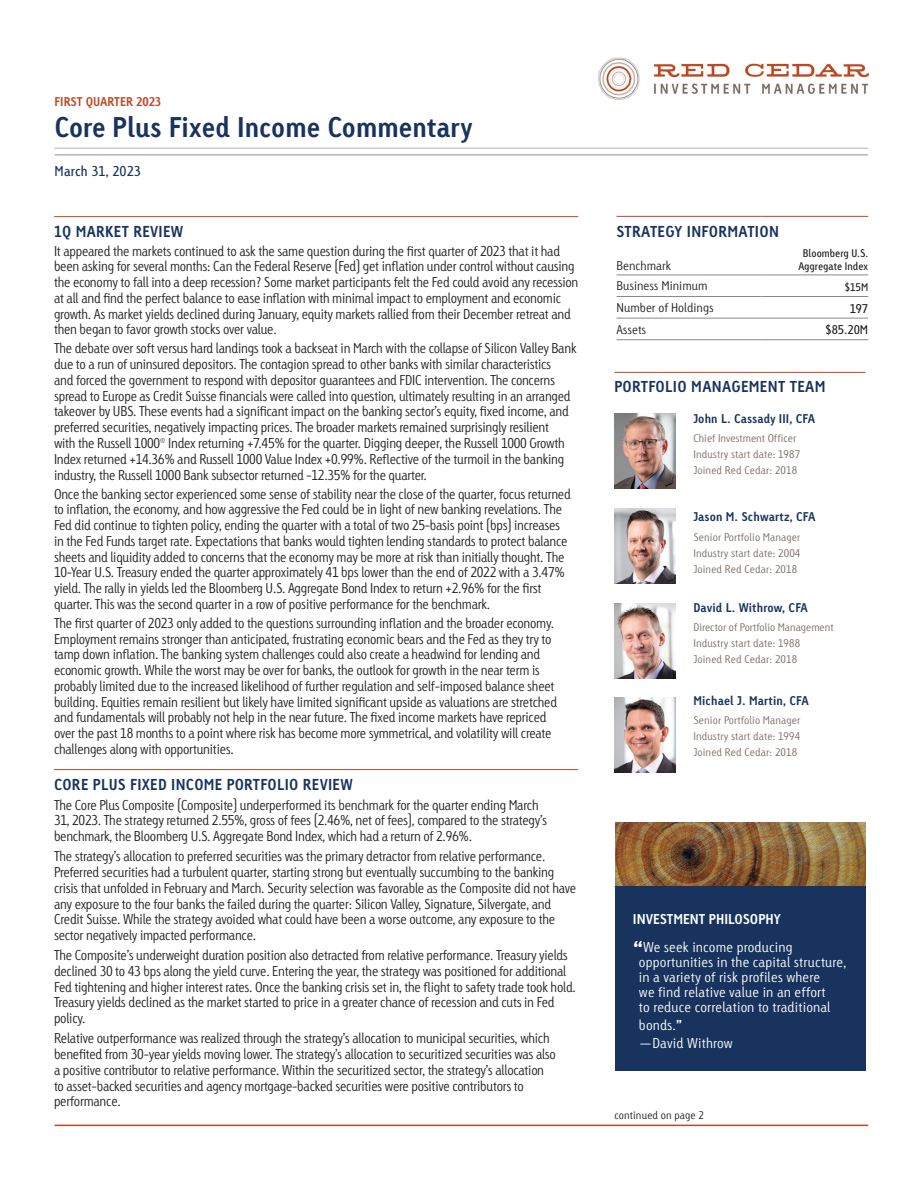
<style>
.page{position:relative;width:918px;height:1188px;background:#fff}
.page>*{position:absolute;margin:0;border:0;box-sizing:border-box;transform-origin:0 0}
.t1{font:700 27px "Tetria LT Pro";color:#18345e}
.t2{font:700 15px "Tetria LT Pro";letter-spacing:.02em;color:#18345e}
.t3{font:300 13.5px/15.8px "Tetria LT Pro";letter-spacing:-.02em;color:#231f20;scale:.95 1}
.t4{font:300 13.5px/15px "Tetria LT Pro";letter-spacing:.01em;color:#fff}
.t5{font:13.5px "Tetria LT Pro";letter-spacing:.01em;color:#18345e}
.t6{font:700 12px "Tetria LT Pro";letter-spacing:.01em;color:#18345e}
.t7{font:300 12px "Tetria LT Pro";color:#231f20}
.t8{font:700 12px "Tetria LT Pro";color:#ba4925}
.t9{font:12px "Tetria LT Pro";color:#231f20}
.t10{font:300 10.5px/16px "Tetria LT Pro";letter-spacing:.01em;color:#796d65;text-align:justify}
.t11{font:10.5px/12.6px "Tetria LT Pro";color:#231f20;text-align:center}
.t12{font:300 10.5px "Tetria LT Pro";letter-spacing:.01em;color:#231f20}
.s1{font-weight:700}
.s2{font-weight:700;font-size:22.5px}
</style>
<div class="page">
<hr style="left:54px;top:216px;width:524px;height:1px;background:#ba4925">
<hr style="left:54px;top:769px;width:524px;height:1px;background:#ba4925">
<hr style="left:617px;top:216px;width:143px;height:1px;background:#ba4925">
<hr style="left:760px;top:216px;width:108px;height:1px;background:#ba4925">
<hr style="left:617px;top:275px;width:143px;height:1px;background:#908884">
<hr style="left:760px;top:275px;width:108px;height:1px;background:#908884">
<hr style="left:617px;top:296px;width:143px;height:1px;background:#908884">
<hr style="left:760px;top:296px;width:108px;height:1px;background:#908884">
<hr style="left:617px;top:318px;width:143px;height:1px;background:#908884">
<hr style="left:760px;top:318px;width:108px;height:1px;background:#908884">
<hr style="left:617px;top:339px;width:143px;height:1px;background:#908884">
<hr style="left:760px;top:339px;width:108px;height:1px;background:#908884">
<hr style="left:55px;top:154px;width:813px;height:2px;background:#908884">
<hr style="left:55px;top:148px;width:813px;height:1px;background:#908884">
<img style="left:615px;top:823px;width:251px;height:64px">
<div style="left:615px;top:887px;width:251px;height:184px;background:#18345e"></div>
<img style="left:598px;top:58px;width:270px;height:41px">
<hr style="left:615px;top:372px;width:251px;height:1px;background:#ba4925">
<img style="left:615px;top:509px;width:60px;height:75px">
<img style="left:615px;top:698px;width:60px;height:75px">
<img style="left:615px;top:414px;width:60px;height:75px">
<hr style="left:55px;top:1125px;width:813px;height:1px;background:#ba4925">
<img style="left:615px;top:604px;width:60px;height:75px">
<p class="t8" style="left:55px;top:93px;width:108px">FIRST QUARTER 2023</p>
<h1 class="t1" style="left:55px;top:109px;width:419px">Core Plus Fixed Income Commentary</h1>
<p class="t5" style="left:55px;top:163px;width:88px">March 31, 2023</p>
<p class="t2" style="left:54px;top:221px;width:131px">1Q MARKET REVIEW</p>
<p class="t3" style="left:54px;top:243px;width:553px">It appeared the markets continued to ask the same question during the first quarter of 2023 that it had been asking for several months: Can the Federal Reserve (Fed) get inflation under control without causing the economy to fall into a deep recession? Some market participants felt the Fed could avoid any recession at all and find the perfect balance to ease inflation with minimal impact to employment and economic growth. As market yields declined during January, equity markets rallied from their December retreat and then began to favor growth stocks over value.</p>
<p class="t3" style="left:54px;top:341px;width:552px">The debate over soft versus hard landings took a backseat in March with the collapse of Silicon Valley Bank due to a run of uninsured depositors. The contagion spread to other banks with similar characteristics<br>and forced the government to respond with depositor guarantees and FDIC intervention. The concerns spread to Europe as Credit Suisse financials were called into question, ultimately resulting in an arranged takeover by UBS. These events had a significant impact on the banking sector’s equity, fixed income, and preferred securities, negatively impacting prices. The broader markets remained surprisingly resilient<br>with the Russell 1000® Index returning +7.45% for the quarter. Digging deeper, the Russell 1000 Growth Index returned +14.36% and Russell 1000 Value Index +0.99%. Reflective of the turmoil in the banking industry, the Russell 1000 Bank subsector returned -12.35% for the quarter.</p>
<p class="t3" style="left:54px;top:486px;width:545px">Once the banking sector experienced some sense of stability near the close of the quarter, focus returned to inflation, the economy, and how aggressive the Fed could be in light of new banking revelations. The Fed did continue to tighten policy, ending the quarter with a total of two 25-basis point (bps) increases in the Fed Funds target rate. Expectations that banks would tighten lending standards to protect balance sheets and liquidity added to concerns that the economy may be more at risk than initially thought. The 10-Year U.S. Treasury ended the quarter approximately 41 bps lower than the end of 2022 with a 3.47% yield. The rally in yields led the Bloomberg U.S. Aggregate Bond Index to return +2.96% for the first quarter. This was the second quarter in a row of positive performance for the benchmark.</p>
<p class="t3" style="left:54px;top:615px;width:531px">The first quarter of 2023 only added to the questions surrounding inflation and the broader economy.<br>Employment remains stronger than anticipated, frustrating economic bears and the Fed as they try to tamp down inflation. The banking system challenges could also create a headwind for lending and economic growth. While the worst may be over for banks, the outlook for growth in the near term is probably limited due to the increased likelihood of further regulation and self-imposed balance sheet building. Equities remain resilient but likely have limited significant upside as valuations are stretched and fundamentals will probably not help in the near future. The fixed income markets have repriced over the past 18 months to a point where risk has become more symmetrical, and volatility will create challenges along with opportunities.</p>
<p class="t2" style="left:54px;top:774px;width:300px">CORE PLUS FIXED INCOME PORTFOLIO REVIEW</p>
<p class="t3" style="left:54px;top:797px;width:521px">The Core Plus Composite (Composite) underperformed its benchmark for the quarter ending March<br>31, 2023. The strategy returned 2.55%, gross of fees (2.46%, net of fees), compared to the strategy’s benchmark, the Bloomberg U.S. Aggregate Bond Index, which had a return of 2.96%.</p>
<p class="t3" style="left:54px;top:849px;width:551px">The strategy’s allocation to preferred securities was the primary detractor from relative performance.<br>Preferred securities had a turbulent quarter, starting strong but eventually succumbing to the banking crisis that unfolded in February and March. Security selection was favorable as the Composite did not have any exposure to the four banks the failed during the quarter: Silicon Valley, Signature, Silvergate, and Credit Suisse. While the strategy avoided what could have been a worse outcome, any exposure to the sector negatively impacted performance.</p>
<p class="t3" style="left:54px;top:947px;width:551px">The Composite’s underweight duration position also detracted from relative performance. Treasury yields declined 30 to 43 bps along the yield curve. Entering the year, the strategy was positioned for additional Fed tightening and higher interest rates. Once the banking crisis set in, the flight to safety trade took hold.<br>Treasury yields declined as the market started to price in a greater chance of recession and cuts in Fed policy.</p>
<p class="t3" style="left:54px;top:1030px;width:530px">Relative outperformance was realized through the strategy’s allocation to municipal securities, which benefited from 30-year yields moving lower. The strategy’s allocation to securitized securities was also a positive contributor to relative performance. Within the securitized sector, the strategy’s allocation to asset-backed securities and agency mortgage-backed securities were positive contributors to performance.</p>
<p class="t2" style="left:617px;top:221px;width:164px">STRATEGY INFORMATION</p>
<p class="t7" style="left:617px;top:258px;width:56px">Benchmark</p>
<p class="t11" style="left:798px;top:247px;width:71px">Bloomberg U.S.<br>Aggregate Index</p>
<p class="t7" style="left:617px;top:279px;width:92px">Business Minimum</p>
<p class="t11" style="left:845px;top:281px;width:25px">$15M</p>
<p class="t7" style="left:617px;top:300px;width:99px">Number of Holdings</p>
<p class="t9" style="left:850px;top:301px;width:20px">197</p>
<p class="t7" style="left:617px;top:322px;width:31px">Assets</p>
<p class="t9" style="left:825px;top:323px;width:44px">$85.20M</p>
<p class="t2" style="left:615px;top:377px;width:213px">PORTFOLIO MANAGEMENT TEAM</p>
<p class="t6" style="left:693px;top:410px;width:123px">John L. Cassady III, CFA</p>
<p class="t10" style="left:693px;top:430px;width:108px;text-align:left">Chief Investment Officer<br>Industry start date: 1987<br>Joined Red Cedar: 2018</p>
<p class="t6" style="left:693px;top:509px;width:124px">Jason M. Schwartz, CFA</p>
<p class="t10" style="left:693px;top:529px;width:109px">Senior Portfolio Manager Industry start date: 2004<br>Joined Red Cedar: 2018</p>
<p class="t6" style="left:693px;top:600px;width:116px">David L. Withrow, CFA</p>
<p class="t10" style="left:693px;top:619px;width:142px;text-align:left">Director of Portfolio Management<br>Industry start date: 1988<br>Joined Red Cedar: 2018</p>
<p class="t6" style="left:693px;top:692px;width:117px">Michael J. Martin, CFA</p>
<p class="t10" style="left:693px;top:712px;width:109px">Senior Portfolio Manager Industry start date: 1994<br>Joined Red Cedar: 2018</p>
<p class="t4" style="left:633px;top:905px;width:161px;line-height:28px"><span class="s1">INVESTMENT PHILOSOPHY </span><span class="s2">“</span>We seek income producing</p>
<p class="t4" style="left:639px;top:955px;width:209px">opportunities in the capital structure, in a variety of risk profiles where<br>we find relative value in an effort<br>to reduce correlation to traditional</p>
<p class="t4" style="left:639px;top:1016px;width:95px;line-height:18px">bonds.<span class="s1">”<br></span>—David Withrow</p>
<p class="t12" style="left:615px;top:1109px;width:91px">continued on page 2</p>
</div>
